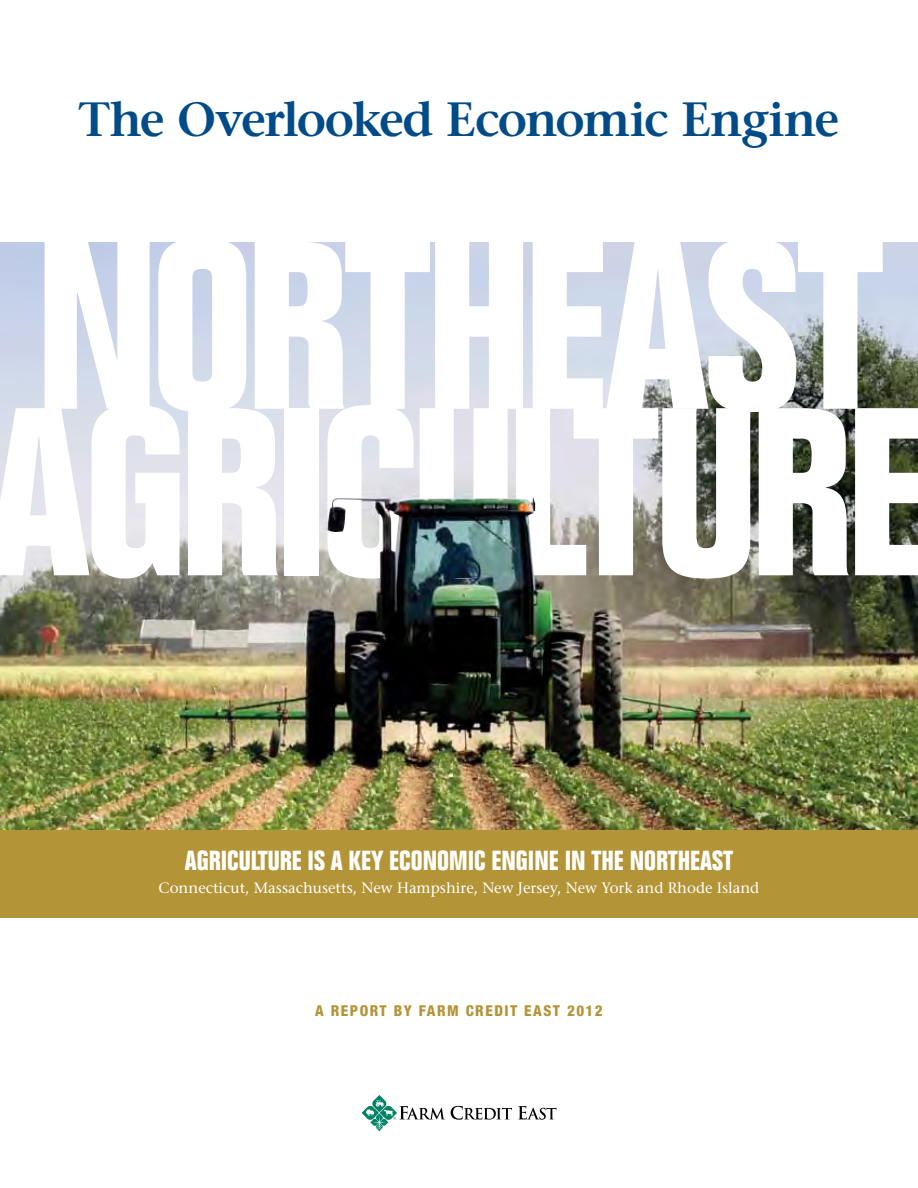
<style>
.page{position:relative;width:918px;height:1188px;background:#fff}
.page>*{position:absolute;margin:0;border:0;box-sizing:border-box;transform-origin:0 0}
.t1{font:700 condensed 234px/166.5px "Folio";letter-spacing:-.03em;color:#fff}
.t2{font:600 48px "Stone Serif";letter-spacing:-.04em;color:#004b88}
.t3{font:700 condensed 27px "Folio";color:#fff}
.t4{font:15px "Stone Serif";color:#fff}
.t5{font:800 condensed 15px "Helvetica Neue";letter-spacing:.1em;color:#b39437}
</style>
<div class="page">
<img style="left:0;top:243px;width:918px;height:587px">
<div style="left:0;top:830px;width:918px;height:88px;background:#b39437"></div>
<svg style="left:451px;top:1106px;width:61px;height:14px"></svg>
<svg style="left:518px;top:1106px;width:38px;height:14px"></svg>
<svg style="left:362px;top:1095px;width:83px;height:36px"></svg>
<img style="left:327px;top:498px;width:208px;height:80px">
<h2 class="t2" style="left:79px;top:91px;width:762px">The Overlooked Economic Engine</h2>
<h1 class="t1" style="left:-14px;top:245px;width:946px">NORTHEAST<br>AGRICULTURE</h1>
<h3 class="t3" style="left:185px;top:846px;width:550px">AGRICULTURE IS A KEY ECONOMIC ENGINE IN THE NORTHEAST</h3>
<p class="t4" style="left:159px;top:879px;width:602px">Connecticut, Massachusetts, New Hampshire, New Jersey, New York and Rhode Island</p>
<p class="t5" style="left:315px;top:1001px;width:289px">A REPORT BY FARM CREDIT EAST 2012</p>
</div>
